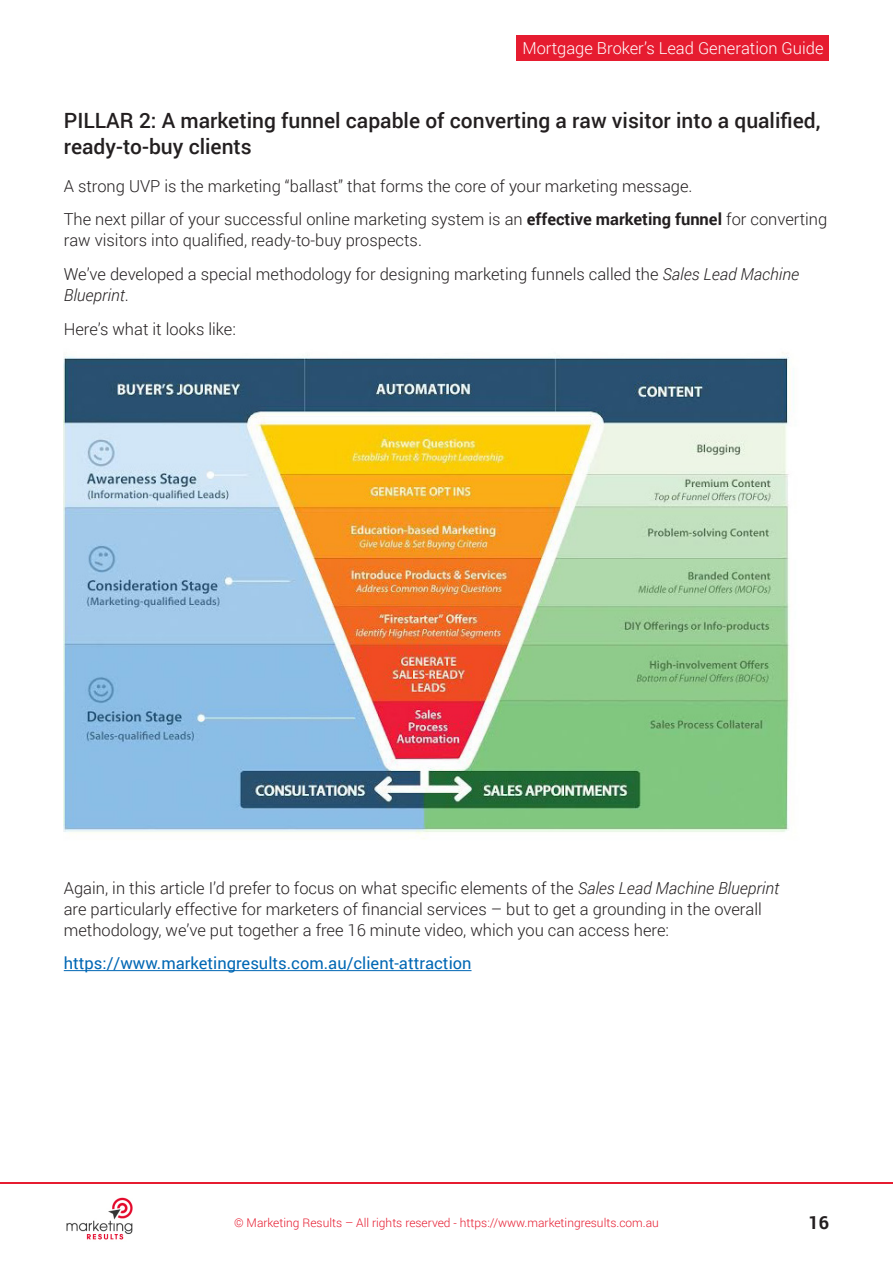
<style>
.page{position:relative;width:893px;height:1263px;background:#fff}
.page>*{position:absolute;margin:0;border:0;box-sizing:border-box;transform-origin:0 0}
.t1{font:500 21px/25.2px "Roboto";color:#231f20}
.t2{font:700 18px "Roboto";color:#231f20}
.Body{font:300 16.5px/21px "Roboto";color:#231f20}
.Body-2{font:16.5px "Roboto";color:#0167b4}
.t3{font:300 16.5px "Roboto";color:#fff}
.t4{font:300 12px "Roboto";color:#e61c30}
.s1{font-weight:700}
.s2{font-style:italic}
</style>
<div class="page">
<img style="left:66px;top:1197px;width:67px;height:43px">
<hr style="left:0;top:1182px;width:893px;height:1px;background:#e61c30">
<div style="left:517px;top:35px;width:312px;height:25px;background:#e61c30"></div>
<hr style="left:64px;top:970px;width:407px;height:1px;background:#0167b4">
<img style="left:64px;top:352px;width:730px;height:487px">
<p class="t3" style="left:522px;top:36px;width:303px">Mortgage Broker’s Lead Generation Guide</p>
<h2 class="t1" style="left:64px;top:107px;width:758px">PILLAR 2: A marketing funnel capable of converting a raw visitor into a qualified, ready-to-buy clients</h2>
<p class="Body" style="left:64px;top:175px;width:630px">A strong UVP is the marketing “ballast” that forms the core of your marketing message.</p>
<p class="Body" style="left:64px;top:208px;width:765px">The next pillar of your successful online marketing system is an <span class="s1">effective marketing funnel</span> for converting raw visitors into qualified, ready-to-buy prospects.</p>
<p class="Body" style="left:64px;top:263px;width:737px">We’ve developed a special methodology for designing marketing funnels called the <span class="s2">Sales Lead Machine<br>Blueprint</span>.</p>
<p class="Body" style="left:64px;top:318px;width:174px">Here’s what it looks like:</p>
<p class="Body" style="left:64px;top:877px;width:717px">Again, in this article I’d prefer to focus on what specific elements of the <span class="s2">Sales Lead Machine Blueprint </span>are particularly effective for marketers of financial services – but to get a grounding in the overall methodology, we’ve put together a free 16 minute video, which you can access here:</p>
<p class="Body-2" style="left:64px;top:952px;width:409px">https://www.marketingresults.com.au/client-attraction</p>
<p class="t4" style="left:234px;top:1214px;width:426px">© Marketing Results – All rights reserved - https://www.marketingresults.com.au</p>
<p class="t2" style="left:808px;top:1209px;width:22px">16</p>
</div>
